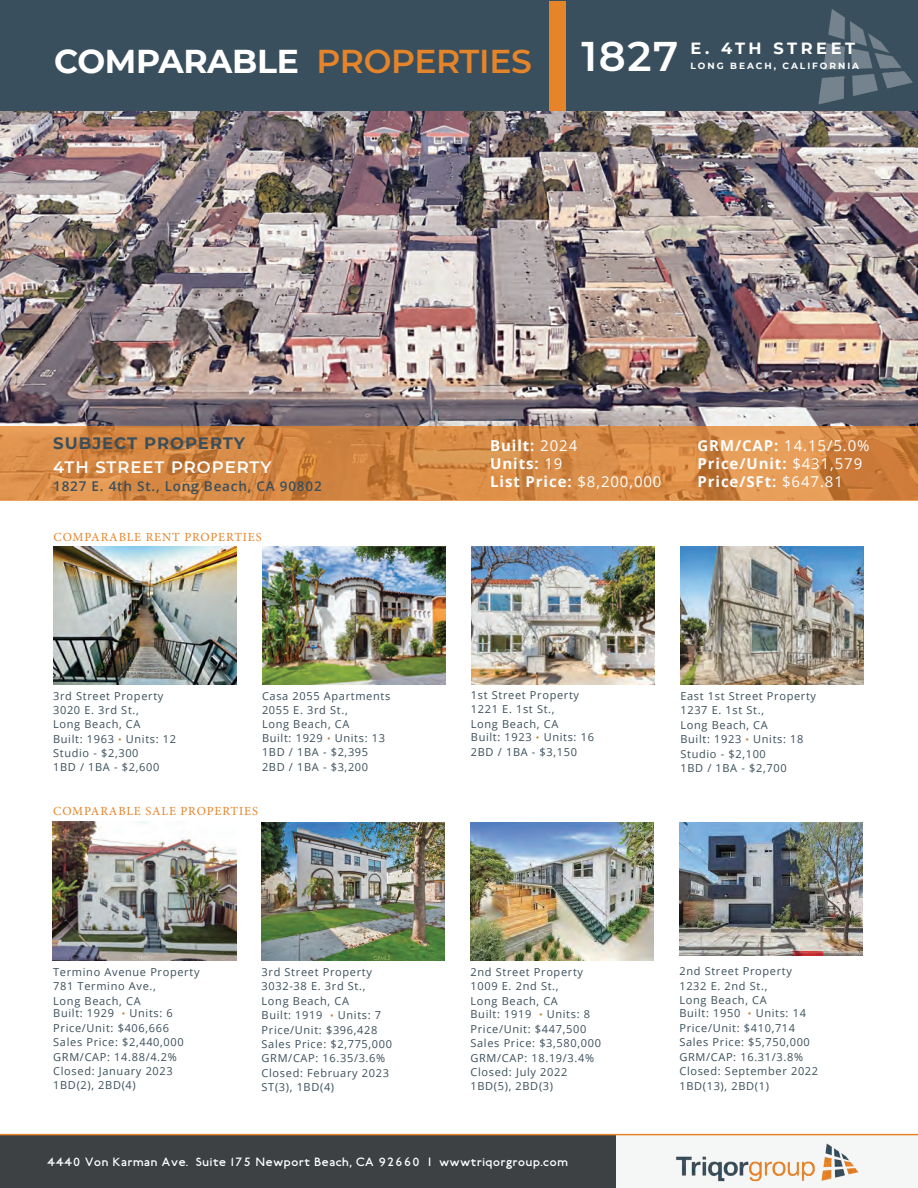
<style>
.page{position:relative;width:918px;height:1188px;background:#fff}
.page>*{position:absolute;margin:0;border:0;box-sizing:border-box;transform-origin:0 0}
.t1{font:600 41.4px "Montserrat";color:#fff}
.t2{font:700 33px "Montserrat";letter-spacing:-.01em;color:#fff}
.t3{font:600 16.5px "Montserrat";letter-spacing:.06em;color:#fff}
.t4{font:700 16.5px "Montserrat";letter-spacing:.06em;color:#3b4f5b}
.t5{font:700 16.2px "Montserrat";letter-spacing:.22em;color:#fff}
.t6{font:700 15px/18px "Open Sans";letter-spacing:.06em;color:#fff}
.t7{font:600 13.5px "Open Sans";letter-spacing:.06em;color:#3b4f5b}
.t8{font:12.3px "Minion Pro";letter-spacing:.07em;color:#e58429}
.t9{font:12px "Railway";letter-spacing:.06em;color:#fff;scale:1.04 1}
.t10{font:10.95px/14.4px "Open Sans";letter-spacing:.06em;color:#3b4f5b}
.t11{font:700 9px "Montserrat";letter-spacing:.22em;color:#fff}
.s1{font-weight:600;color:#e58429}
.s2{font-weight:400}
.s3{font-size:9.6px;color:#c47e31}
</style>
<div class="page">
<div style="left:0;top:0;width:918px;height:111px;background:#3a4f5d"></div>
<img style="left:810px;top:9px;width:108px;height:103px">
<div style="left:615px;top:1134px;width:303px;height:54px;background:#f5f6f6"></div>
<div style="left:0;top:1134px;width:616px;height:54px;background:#3d4144"></div>
<img style="left:668px;top:1133px;width:200px;height:49px">
<hr style="left:0;top:1134px;width:918px;height:1px;background:#e58429">
<div style="left:549px;top:2px;width:17px;height:109px;background:#e58429"></div>
<img style="left:0;top:112px;width:918px;height:388px">
<svg style="left:0;top:426px;width:917px;height:75px;background:#d48945"></svg>
<img style="left:262px;top:546px;width:183px;height:139px">
<img style="left:471px;top:546px;width:183px;height:139px">
<img style="left:53px;top:546px;width:183px;height:139px">
<img style="left:680px;top:546px;width:183px;height:139px">
<img style="left:471px;top:822px;width:183px;height:139px">
<img style="left:680px;top:822px;width:183px;height:133px">
<img style="left:262px;top:822px;width:183px;height:139px">
<img style="left:53px;top:822px;width:183px;height:138px">
<h2 class="t2" style="left:54px;top:37px;width:479px">COMPARABLE <span class="s1">PROPERTIES</span></h2>
<h1 class="t1" style="left:581px;top:27px;width:98px">1827</h1>
<h3 class="t5" style="left:691px;top:37px;width:166px">E. 4TH STREET</h3>
<p class="t11" style="left:691px;top:60px;width:170px">LONG BEACH, CALIFORNIA</p>
<h3 class="t4" style="left:53px;top:432px;width:193px">SUBJECT PROPERTY</h3>
<h3 class="t3" style="left:53px;top:455px;width:220px">4TH STREET PROPERTY</h3>
<p class="t7" style="left:53px;top:477px;width:270px">1827 E. 4th St., Long Beach, CA 90802</p>
<h3 class="t6" style="left:490px;top:436px;width:173px">Built: <span class="s2">2024<br></span>Units: <span class="s2">19<br></span>List Price: <span class="s2">$8,200,000</span></h3>
<h3 class="t6" style="left:697px;top:437px;width:174px">GRM/CAP: <span class="s2">14.15/5.0%<br></span>Price/Unit: <span class="s2">$431,579<br></span>Price/SFt: <span class="s2">$647.81</span></h3>
<p class="t8" style="left:54px;top:529px;width:210px">COMPARABLE RENT PROPERTIES</p>
<p class="t10" style="left:53px;top:688px;width:112px">3rd Street Property<br>3020 E. 3rd St.,<br>Long Beach, CA</p>
<p class="t10" style="left:53px;top:731px;width:125px">Built: 1963 <span class="s3">•</span> Units: 12<br>Studio - $2,300<br>1BD / 1BA - $2,600</p>
<p class="t10" style="left:262px;top:688px;width:130px">Casa 2055 Apartments<br>2055 E. 3rd St.,<br>Long Beach, CA</p>
<p class="t10" style="left:262px;top:731px;width:125px">Built: 1929 <span class="s3">•</span> Units: 13<br>1BD / 1BA - $2,395<br>2BD / 1BA - $3,200</p>
<p class="t10" style="left:471px;top:687px;width:110px">1st Street Property<br>1221 E. 1st St.,<br>Long Beach, CA</p>
<p class="t10" style="left:471px;top:730px;width:125px">Built: 1923 <span class="s3">•</span> Units: 16<br>2BD / 1BA - $3,150</p>
<p class="t10" style="left:680px;top:689px;width:137px">East 1st Street Property<br>1237 E. 1st St.,<br>Long Beach, CA</p>
<p class="t10" style="left:680px;top:732px;width:125px">Built: 1923 <span class="s3">•</span> Units: 18<br>Studio - $2,100<br>1BD / 1BA - $2,700</p>
<p class="t8" style="left:53px;top:803px;width:206px">COMPARABLE SALE PROPERTIES</p>
<p class="t10" style="left:53px;top:964px;width:148px">Termino Avenue Property<br>781 Termino Ave.,<br>Long Beach, CA</p>
<p class="t10" style="left:53px;top:1006px;width:132px">Built: 1929 <span class="s3">•</span> Units: 6<br>Price/Unit: $406,666<br>Sales Price: $2,440,000<br>GRM/CAP: 14.88/4.2%<br>Closed: January 2023<br>1BD(2), 2BD(4)</p>
<p class="t10" style="left:262px;top:965px;width:112px">3rd Street Property<br>3032-38 E. 3rd St.,<br>Long Beach, CA</p>
<p class="t10" style="left:262px;top:1008px;width:132px">Built: 1919 <span class="s3">•</span> Units: 7<br>Price/Unit: $396,428<br>Sales Price: $2,775,000<br>GRM/CAP: 16.35/3.6%<br>Closed: February 2023<br>ST(3), 1BD(4)</p>
<p class="t10" style="left:471px;top:964px;width:114px">2nd Street Property<br>1009 E. 2nd St.,<br>Long Beach, CA</p>
<p class="t10" style="left:471px;top:1007px;width:132px">Built: 1919 <span class="s3">•</span> Units: 8<br>Price/Unit: $447,500<br>Sales Price: $3,580,000<br>GRM/CAP: 18.19/3.4%<br>Closed: July 2022<br>1BD(5), 2BD(3)</p>
<p class="t10" style="left:679px;top:964px;width:114px">2nd Street Property<br>1232 E. 2nd St.,<br>Long Beach, CA</p>
<p class="t10" style="left:679px;top:1006px;width:140px">Built: 1950 <span class="s3">•</span> Units: 14<br>Price/Unit: $410,714<br>Sales Price: $5,750,000<br>GRM/CAP: 16.31/3.8%<br>Closed: September 2022<br>1BD(13), 2BD(1)</p>
<p class="t9" style="left:47px;top:1155px;width:502px">4440 Von Karman Ave. Suite 175 Newport Beach, CA 92660 I wwwtriqorgroup.com</p>
</div>
